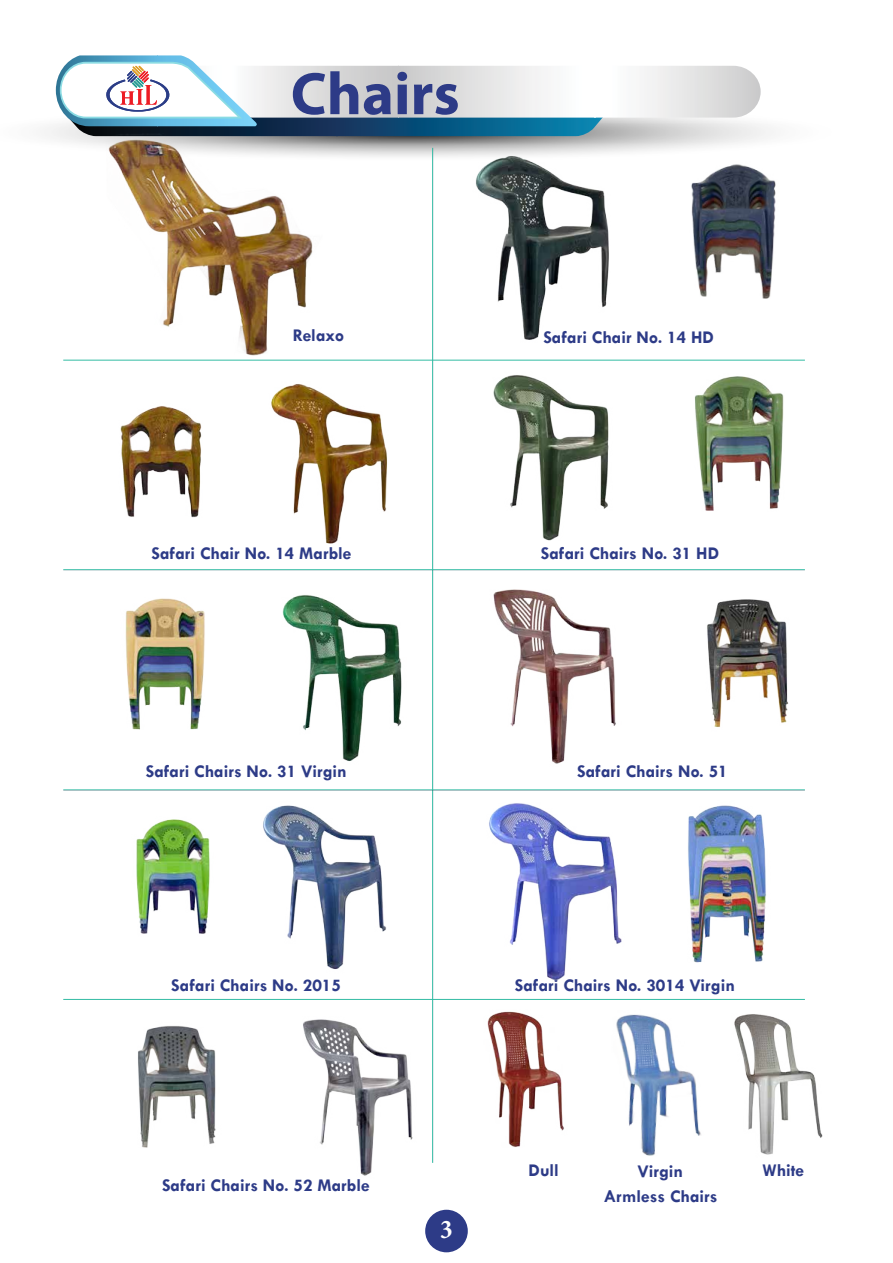
<style>
.page{position:relative;width:893px;height:1263px;background:#fff}
.page>*{position:absolute;margin:0;border:0;box-sizing:border-box;transform-origin:0 0}
.t1{font:700 60.45px "Myriad Pro";color:#2d3b87}
.t2{font:700 condensed 27px "Minion Pro";color:#fff}
.t3{font:700 18px "Tw Cen";color:#2d3b87}
</style>
<div class="page">
<div style="left:425px;top:1210px;width:43px;height:42px;background:#2d3b87;border-radius:50%"></div>
<img style="left:366px;top:136px;width:297px;height:26px">
<svg style="left:56px;top:55px;width:705px;height:81px"></svg>
<img style="left:44px;top:121px;width:322px;height:239px">
<img style="left:663px;top:123px;width:113px;height:176px">
<img style="left:702px;top:376px;width:82px;height:135px">
<img style="left:104px;top:570px;width:116px;height:160px">
<img style="left:707px;top:599px;width:82px;height:128px">
<img style="left:136px;top:819px;width:74px;height:115px">
<img style="left:713px;top:790px;width:87px;height:172px">
<img style="left:138px;top:1026px;width:78px;height:122px">
<img style="left:489px;top:1011px;width:75px;height:136px">
<img style="left:616px;top:1014px;width:85px;height:142px">
<img style="left:719px;top:998px;width:104px;height:157px">
<img style="left:282px;top:595px;width:120px;height:166px">
<img style="left:263px;top:805px;width:123px;height:164px">
<img style="left:303px;top:1016px;width:186px;height:160px">
<img style="left:468px;top:150px;width:223px;height:190px">
<img style="left:433px;top:366px;width:269px;height:179px">
<img style="left:433px;top:583px;width:183px;height:183px">
<img style="left:408px;top:784px;width:305px;height:203px">
<img style="left:120px;top:406px;width:82px;height:112px">
<img style="left:271px;top:384px;width:116px;height:160px">
<hr style="left:432px;top:148px;width:1px;height:1015px;background:#fff">
<hr style="left:63px;top:789px;width:742px;height:1px;background:#fff">
<hr style="left:63px;top:999px;width:742px;height:1px;background:#fff">
<h1 class="t1" style="left:291px;top:54px;width:170px">Chairs</h1>
<p class="t3" style="left:293px;top:325px;width:53px">Relaxo</p>
<p class="t3" style="left:543px;top:326px;width:172px">Safari Chair No. 14 HD</p>
<p class="t3" style="left:152px;top:542px;width:201px">Safari Chair No. 14 Marble</p>
<p class="t3" style="left:541px;top:543px;width:180px">Safari Chairs No. 31 HD</p>
<p class="t3" style="left:146px;top:761px;width:203px">Safari Chairs No. 31 Virgin</p>
<p class="t3" style="left:577px;top:761px;width:152px">Safari Chairs No. 51</p>
<p class="t3" style="left:171px;top:975px;width:171px">Safari Chairs No. 2015</p>
<p class="t3" style="left:515px;top:975px;width:222px">Safari Chairs No. 3014 Virgin</p>
<p class="t3" style="left:162px;top:1174px;width:209px">Safari Chairs No. 52 Marble</p>
<h2 class="t2" style="left:440px;top:1211px;width:14px">3</h2>
<p class="t3" style="left:529px;top:1159px;width:32px">Dull</p>
<p class="t3" style="left:637px;top:1161px;width:47px">Virgin</p>
<p class="t3" style="left:762px;top:1159px;width:43px">White</p>
<p class="t3" style="left:604px;top:1186px;width:115px">Armless Chairs</p>
</div>
